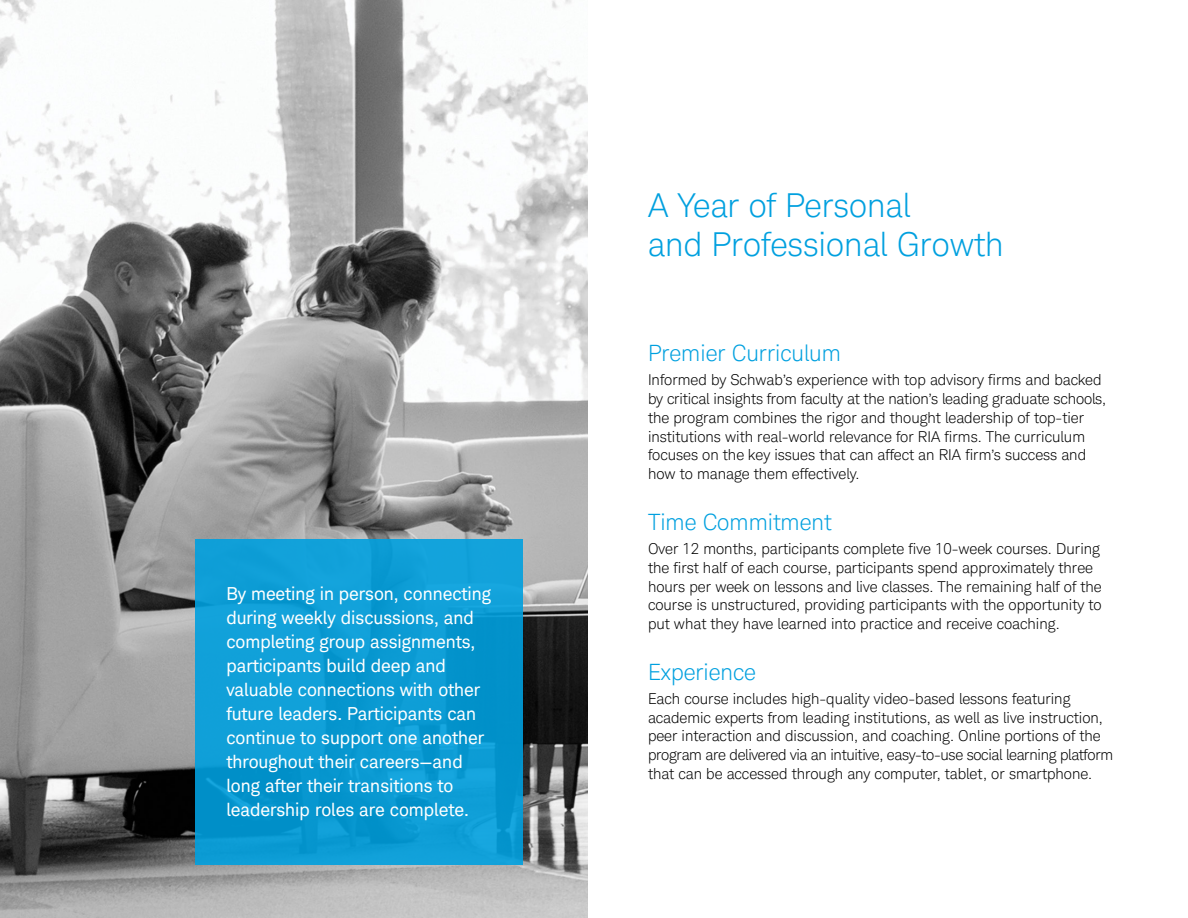
<style>
.page{position:relative;width:1188px;height:918px;background:#fff}
.page>*{position:absolute;margin:0;border:0;box-sizing:border-box;transform-origin:0 0}
.Page_title{font:300 33px/39px "Charles Modern";color:#00a0df}
.para_headers{font:300 22.5px "Charles Modern";color:#00a0df}
.body{font:18px/24px "Charles Modern";color:#fff}
.body-2{font:300 15px/18.8px "Charles Modern";color:#000}
</style>
<div class="page">
<img style="left:0;top:0;width:588px;height:918px">
<div style="left:195px;top:539px;width:328px;height:325px;background:linear-gradient(to right,#0d9dd5,#0a9ad2)"></div>
<p class="body" style="left:226px;top:582px;width:266px">By meeting in person, connecting during weekly discussions, and completing group assignments, participants build deep and valuable connections with other future leaders. Participants can continue to support one another throughout their careers—and long after their transitions to leadership roles are complete.</p>
<p class="Page_title" style="left:648px;top:186px;width:357px">A Year of Personal<br>and Professional Growth</p>
<p class="para_headers" style="left:648px;top:340px;width:195px">Premier Curriculum</p>
<p class="body-2" style="left:648px;top:371px;width:460px">Informed by Schwab’s experience with top advisory firms and backed by critical insights from faculty at the nation’s leading graduate schools, the program combines the rigor and thought leadership of top-tier institutions with real-world relevance for RIA firms. The curriculum focuses on the key issues that can affect an RIA firm’s success and how to manage them effectively.</p>
<p class="para_headers" style="left:648px;top:509px;width:185px">Time Commitment</p>
<p class="body-2" style="left:648px;top:539px;width:455px">Over 12 months, participants complete five 10-week courses. During the first half of each course, participants spend approximately three hours per week on lessons and live classes. The remaining half of the course is unstructured, providing participants with the opportunity to put what they have learned into practice and receive coaching.</p>
<p class="para_headers" style="left:648px;top:659px;width:109px">Experience</p>
<p class="body-2" style="left:648px;top:689px;width:467px">Each course includes high-quality video-based lessons featuring academic experts from leading institutions, as well as live instruction, peer interaction and discussion, and coaching. Online portions of the program are delivered via an intuitive, easy-to-use social learning platform that can be accessed through any computer, tablet, or smartphone.</p>
</div>
